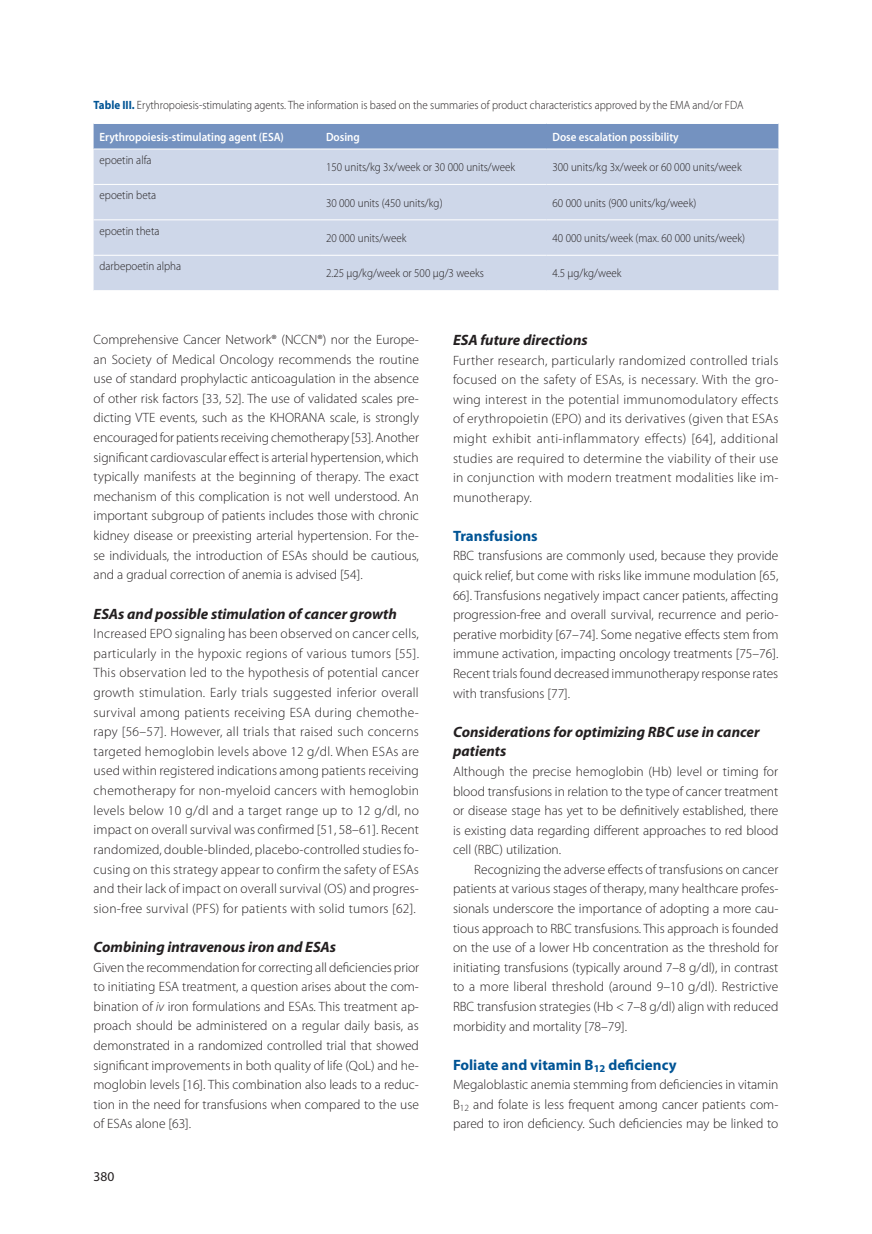
<style>
.page{position:relative;width:872px;height:1234px;background:#fff}
.page>*{position:absolute;margin:0;border:0;box-sizing:border-box;transform-origin:0 0}
._12_Srodtytul_2{font:italic 700 15px/19.5px "Myriad Pro";color:#231f20}
._12_Srodtytul_1{font:700 15px "Myriad Pro";color:#005495}
._08_Tekst_bez_wcieci{font:300 13.5px/19.6px "Myriad Pro";color:#231f20;text-align:justify}
._08_Tekst{font:300 13.5px/19.5px "Myriad Pro";color:#231f20;text-align:justify}
.t1{font:13.5px "Myriad Pro";color:#231f20}
._13_Tabela_tekst{font:300 12px "Myriad Pro";color:#231f20;scale:.92 1}
._13_Tabela_tytul{font:300 12px "Myriad Pro";color:#231f20;scale:.92 1}
._13_Tabela_naglowek{font:600 12px "Myriad Pro";color:#fff;scale:.92 1}
.s1{font-weight:700;color:#005495}
.s2{font-style:italic}
</style>
<div class="page">
<div style="left:94px;top:124px;width:684px;height:25px;background:#7492c0"></div>
<div style="left:94px;top:150px;width:684px;height:140px;background:#ced7e9"></div>
<hr style="left:94px;top:184px;width:226px;height:1px;background:#fff">
<hr style="left:320px;top:184px;width:226px;height:1px;background:#fff">
<hr style="left:546px;top:184px;width:232px;height:1px;background:#fff">
<hr style="left:94px;top:219px;width:226px;height:1px;background:#fff">
<hr style="left:320px;top:219px;width:226px;height:1px;background:#fff">
<hr style="left:546px;top:219px;width:232px;height:1px;background:#fff">
<hr style="left:94px;top:255px;width:226px;height:1px;background:#fff">
<hr style="left:320px;top:255px;width:226px;height:1px;background:#fff">
<hr style="left:546px;top:255px;width:232px;height:1px;background:#fff">
<p class="_13_Tabela_tytul" style="left:94px;top:97px;width:708px"><span class="s1">Table III.</span> Erythropoiesis-stimulating agents. The information is based on the summaries of product characteristics approved by the EMA and/or FDA</p>
<p class="_13_Tabela_naglowek" style="left:100px;top:129px;width:202px">Erythropoiesis-stimulating agent (ESA)</p>
<p class="_13_Tabela_naglowek" style="left:326px;top:129px;width:38px">Dosing</p>
<p class="_13_Tabela_naglowek" style="left:552px;top:129px;width:139px">Dose escalation possibility</p>
<p class="_13_Tabela_tekst" style="left:100px;top:153px;width:58px">epoetin alfa</p>
<p class="_13_Tabela_tekst" style="left:326px;top:160px;width:207px">150 units/kg 3x/week or 30 000 units/week</p>
<p class="_13_Tabela_tekst" style="left:552px;top:160px;width:207px">300 units/kg 3x/week or 60 000 units/week</p>
<p class="_13_Tabela_tekst" style="left:100px;top:188px;width:63px">epoetin beta</p>
<p class="_13_Tabela_tekst" style="left:326px;top:195px;width:128px">30 000 units (450 units/kg)</p>
<p class="_13_Tabela_tekst" style="left:552px;top:195px;width:158px">60 000 units (900 units/kg/week)</p>
<p class="_13_Tabela_tekst" style="left:100px;top:223px;width:67px">epoetin theta</p>
<p class="_13_Tabela_tekst" style="left:326px;top:231px;width:89px">20 000 units/week</p>
<p class="_13_Tabela_tekst" style="left:552px;top:231px;width:211px">40 000 units/week (max. 60 000 units/week)</p>
<p class="_13_Tabela_tekst" style="left:100px;top:259px;width:90px">darbepoetin alpha</p>
<p class="_13_Tabela_tekst" style="left:326px;top:266px;width:173px">2.25 μg/kg/week or 500 μg/3 weeks</p>
<p class="_13_Tabela_tekst" style="left:552px;top:266px;width:76px">4.5 μg/kg/week</p>
<p class="_08_Tekst_bez_wcieci" style="left:94px;top:329px;width:327px">Comprehensive Cancer Network® (NCCN®) nor the Europe&shy;an Society of Medical Oncology recommends the routine use of standard prophylactic anticoagulation in the absence of other risk factors [33, 52]. The use of validated scales pre&shy;dicting VTE events, such as the KHORANA scale, is strongly encouraged for patients receiving chemotherapy [53]. Another significant cardiovascular effect is arterial hypertension, which typically manifests at the beginning of therapy. The exact mechanism of this complication is not well understood. An important subgroup of patients includes those with chronic kidney disease or preexisting arterial hypertension. For the&shy;se individuals, the introduction of ESAs should be cautious, and a gradual correction of anemia is advised [54].</p>
<p class="_12_Srodtytul_2" style="left:94px;top:603px;width:305px">ESAs and possible stimulation of cancer growth</p>
<p class="_08_Tekst_bez_wcieci" style="left:94px;top:623px;width:327px">Increased EPO signaling has been observed on cancer cells, particularly in the hypoxic regions of various tumors [55].<br>This observation led to the hypothesis of potential cancer growth stimulation. Early trials suggested inferior overall survival among patients receiving ESA during chemothe&shy;rapy [56–57]. However, all trials that raised such concerns targeted hemoglobin levels above 12 g/dl. When ESAs are used within registered indications among patients receiving chemotherapy for non-myeloid cancers with hemoglobin levels below 10 g/dl and a target range up to 12 g/dl, no impact on overall survival was confirmed [51, 58–61]. Recent randomized, double-blinded, placebo-controlled studies fo&shy;cusing on this strategy appear to confirm the safety of ESAs and their lack of impact on overall survival (OS) and progres&shy;sion-free survival (PFS) for patients with solid tumors [62].</p>
<p class="_12_Srodtytul_2" style="left:94px;top:936px;width:244px">Combining intravenous iron and ESAs</p>
<p class="_08_Tekst_bez_wcieci" style="left:94px;top:956px;width:327px">Given the recommendation for correcting all deficiencies prior to initiating ESA treatment, a question arises about the com&shy;bination of <span class="s2">iv</span> iron formulations and ESAs. This treatment ap&shy;proach should be administered on a regular daily basis, as demonstrated in a randomized controlled trial that showed significant improvements in both quality of life (QoL) and he&shy;moglobin levels [16]. This combination also leads to a reduc&shy;tion in the need for transfusions when compared to the use of ESAs alone [63].</p>
<p class="t1" style="left:94px;top:1168px;width:22px">380</p>
<p class="_12_Srodtytul_2" style="left:453px;top:330px;width:136px">ESA future directions</p>
<p class="_08_Tekst_bez_wcieci" style="left:453px;top:350px;width:327px">Further research, particularly randomized controlled trials focused on the safety of ESAs, is necessary. With the gro&shy;wing interest in the potential immunomodulatory effects of erythropoietin (EPO) and its derivatives (given that ESAs might exhibit anti-inflammatory effects) [64], additional studies are required to determine the viability of their use in conjunction with modern treatment modalities like im&shy;munotherapy.</p>
<p class="_12_Srodtytul_1" style="left:453px;top:526px;width:86px">Transfusions</p>
<p class="_08_Tekst_bez_wcieci" style="left:453px;top:546px;width:327px">RBC transfusions are commonly used, because they provide quick relief, but come with risks like immune modulation [65, 66]. Transfusions negatively impact cancer patients, affecting progression-free and overall survival, recurrence and perio&shy;perative morbidity [67–74]. Some negative effects stem from immune activation, impacting oncology treatments [75–76].<br>Recent trials found decreased immunotherapy response rates with transfusions [77].</p>
<p class="_12_Srodtytul_2" style="left:453px;top:721px;width:308px">Considerations for optimizing RBC use in cancer patients</p>
<p class="_08_Tekst_bez_wcieci" style="left:453px;top:761px;width:327px">Although the precise hemoglobin (Hb) level or timing for blood transfusions in relation to the type of cancer treatment or disease stage has yet to be definitively established, there is existing data regarding different approaches to red blood cell (RBC) utilization.</p>
<p class="_08_Tekst" style="left:453px;top:859px;width:327px;text-indent:21px">Recognizing the adverse effects of transfusions on cancer patients at various stages of therapy, many healthcare profes&shy;sionals underscore the importance of adopting a more cau&shy;tious approach to RBC transfusions. This approach is founded on the use of a lower Hb concentration as the threshold for initiating transfusions (typically around 7–8 g/dl), in contrast to a more liberal threshold (around 9–10 g/dl). Restrictive RBC transfusion strategies (Hb &lt; 7–8 g/dl) align with reduced morbidity and mortality [78–79].</p>
<p class="_12_Srodtytul_1" style="left:453px;top:1054px;width:225px">Foliate and vitamin B<sub>12</sub> deficiency</p>
<p class="_08_Tekst_bez_wcieci" style="left:453px;top:1074px;width:327px">Megaloblastic anemia stemming from deficiencies in vitamin B<sub>12</sub> and folate is less frequent among cancer patients com&shy;pared to iron deficiency. Such deficiencies may be linked to</p>
</div>
